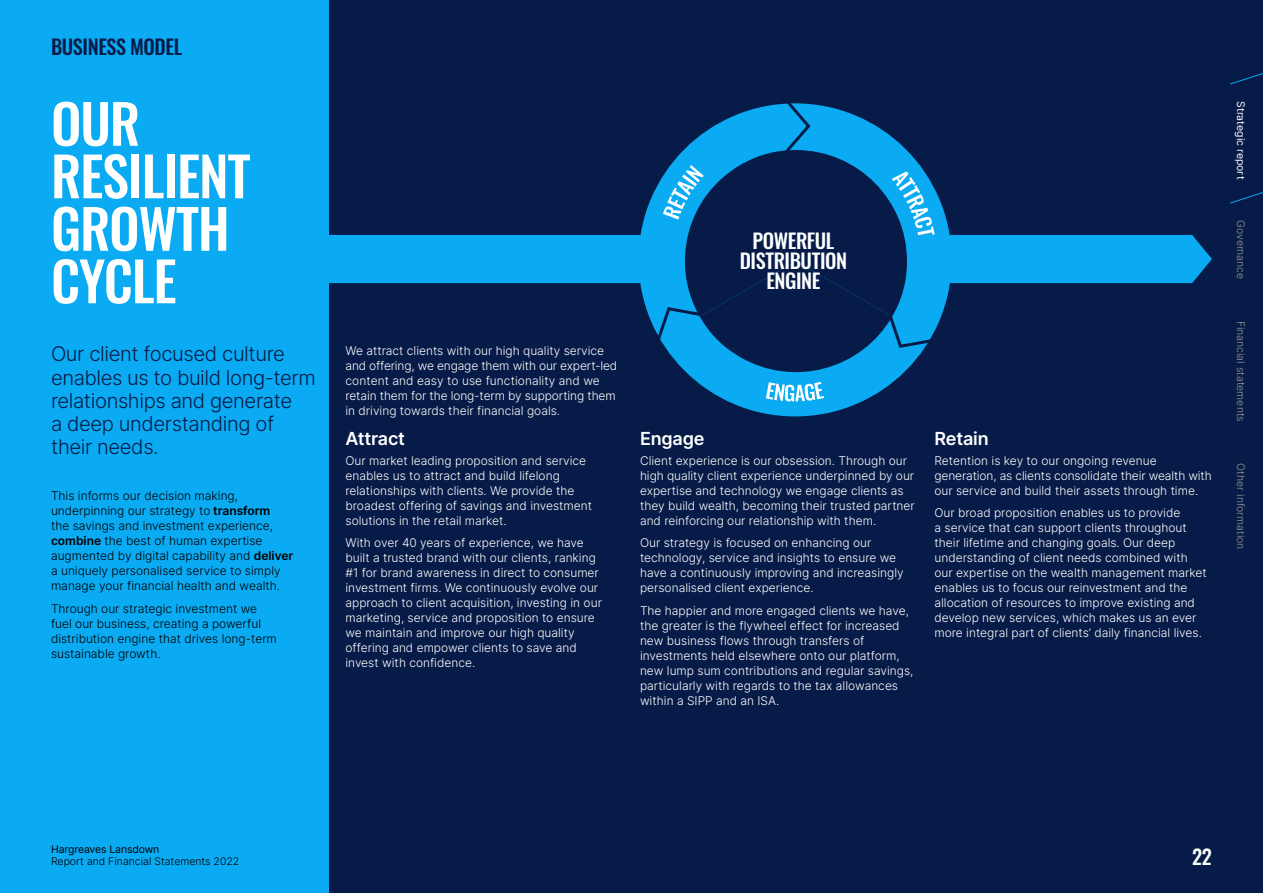
<style>
.page{position:relative;width:1263px;height:893px;background:#fff}
.page>*{position:absolute;margin:0;border:0;box-sizing:border-box;transform-origin:0 0}
.t1{font:500 54px/52.5px "Oswald";letter-spacing:-.02em;color:#fff}
.t2{font:300 20.25px/23.2px "Inter";letter-spacing:-.02em;color:#061b47}
.t3{font:500 20.25px/20.2px "Oswald";letter-spacing:-.02em;color:#fff;text-align:center}
.t4{font:500 20.25px "Oswald";letter-spacing:-.02em;color:#061b47}
.t5{font:600 18px "Inter";letter-spacing:-.01em;color:#fff}
.t6{font:300 12px/15px "Inter";color:#fff}
.t7{font:300 12px/15px "Inter";color:#000}
.t8{font:300 10.5px "Inter";color:#999}
.t9{font:300 10.5px "Inter";color:#000}
.t10{font:10.5px "Inter";letter-spacing:-.01em;color:#000}
.t11{font:10.5px "Inter";color:#fff}
.s1{font-weight:600}
</style>
<div class="page">
<div style="left:328px;top:0;width:935px;height:893px;background:#061b47"></div>
<div style="left:0;top:0;width:328px;height:893px;background:#0aabf3"></div>
<svg style="left:328px;top:97px;width:884px;height:305px"></svg>
<svg style="left:1230px;top:73px;width:33px;height:12px"></svg>
<svg style="left:1230px;top:192px;width:33px;height:12px"></svg>
<h2 class="t4" style="left:51px;top:36px;width:133px">BUSINESS MODEL</h2>
<h1 class="t1" style="left:51px;top:101px;width:201px">OUR<br>RESILIENT<br>GROWTH<br>CYCLE</h1>
<h2 class="t2" style="left:51px;top:342px;width:266px">Our client focused culture enables us to build long-term relationships and generate<br>a deep understanding of their needs.</h2>
<p class="t7" style="left:51px;top:488px;width:244px">This informs our decision making, underpinning our strategy to <span class="s1">transform<br></span>the savings and investment experience, <span class="s1">combine</span> the best of human expertise augmented by digital capability and <span class="s1">deliver </span>a uniquely personalised service to simply manage your financial health and wealth.</p>
<p class="t7" style="left:51px;top:601px;width:227px">Through our strategic investment we fuel our business, creating a powerful distribution engine that drives long-term sustainable growth.</p>
<p class="t6" style="left:345px;top:343px;width:273px">We attract clients with our high quality service and offering, we engage them with our expert-led content and easy to use functionality and we retain them for the long-term by supporting them in driving towards their financial goals.</p>
<h3 class="t5" style="left:345px;top:426px;width:61px">Attract</h3>
<p class="t6" style="left:345px;top:452px;width:248px">Our market leading proposition and service enables us to attract and build lifelong relationships with clients. We provide the broadest offering of savings and investment solutions in the retail market.</p>
<p class="t6" style="left:345px;top:535px;width:258px">With over 40 years of experience, we have built a trusted brand with our clients, ranking #1 for brand awareness in direct to consumer investment firms. We continuously evolve our approach to client acquisition, investing in our marketing, service and proposition to ensure we maintain and improve our high quality offering and empower clients to save and invest with confidence.</p>
<h2 class="t3" style="left:740px;top:232px;width:109px">POWERFUL<br>DISTRIBUTION<br>ENGINE</h2>
<h3 class="t5" style="left:640px;top:426px;width:66px">Engage</h3>
<p class="t6" style="left:640px;top:452px;width:276px">Client experience is our obsession. Through our high quality client experience underpinned by our expertise and technology we engage clients as they build wealth, becoming their trusted partner and reinforcing our relationship with them.</p>
<p class="t6" style="left:640px;top:535px;width:265px">Our strategy is focused on enhancing our technology, service and insights to ensure we have a continuously improving and increasingly personalised client experience.</p>
<p class="t6" style="left:640px;top:602px;width:275px">The happier and more engaged clients we have, the greater is the flywheel effect for increased new business flows through transfers of investments held elsewhere onto our platform, new lump sum contributions and regular savings, particularly with regards to the tax allowances within a SIPP and an ISA.</p>
<h3 class="t5" style="left:934px;top:426px;width:56px">Retain</h3>
<p class="t6" style="left:934px;top:452px;width:279px">Retention is key to our ongoing revenue generation, as clients consolidate their wealth with our service and build their assets through time.</p>
<p class="t6" style="left:934px;top:505px;width:274px">Our broad proposition enables us to provide<br>a service that can support clients throughout their lifetime and changing goals. Our deep understanding of client needs combined with our expertise on the wealth management market enables us to focus our reinvestment and the allocation of resources to improve existing and develop new services, which makes us an ever more integral part of clients’ daily financial lives.</p>
<p class="t11" style="left:1249px;top:101px;width:80px;rotate:90deg">Strategic report</p>
<p class="t8" style="left:1249px;top:220px;width:61px;rotate:90deg">Governance</p>
<p class="t8" style="left:1249px;top:321px;width:103px;rotate:90deg">Financial statements</p>
<p class="t8" style="left:1249px;top:463px;width:88px;rotate:90deg">Other information</p>
<p class="t10" style="left:51px;top:841px;width:110px">Hargreaves Lansdown</p>
<p class="t9" style="left:51px;top:853px;width:190px">Report and Financial Statements 2022</p>
<h2 class="t3" style="left:1192px;top:847px;width:21px">22</h2>
</div>
